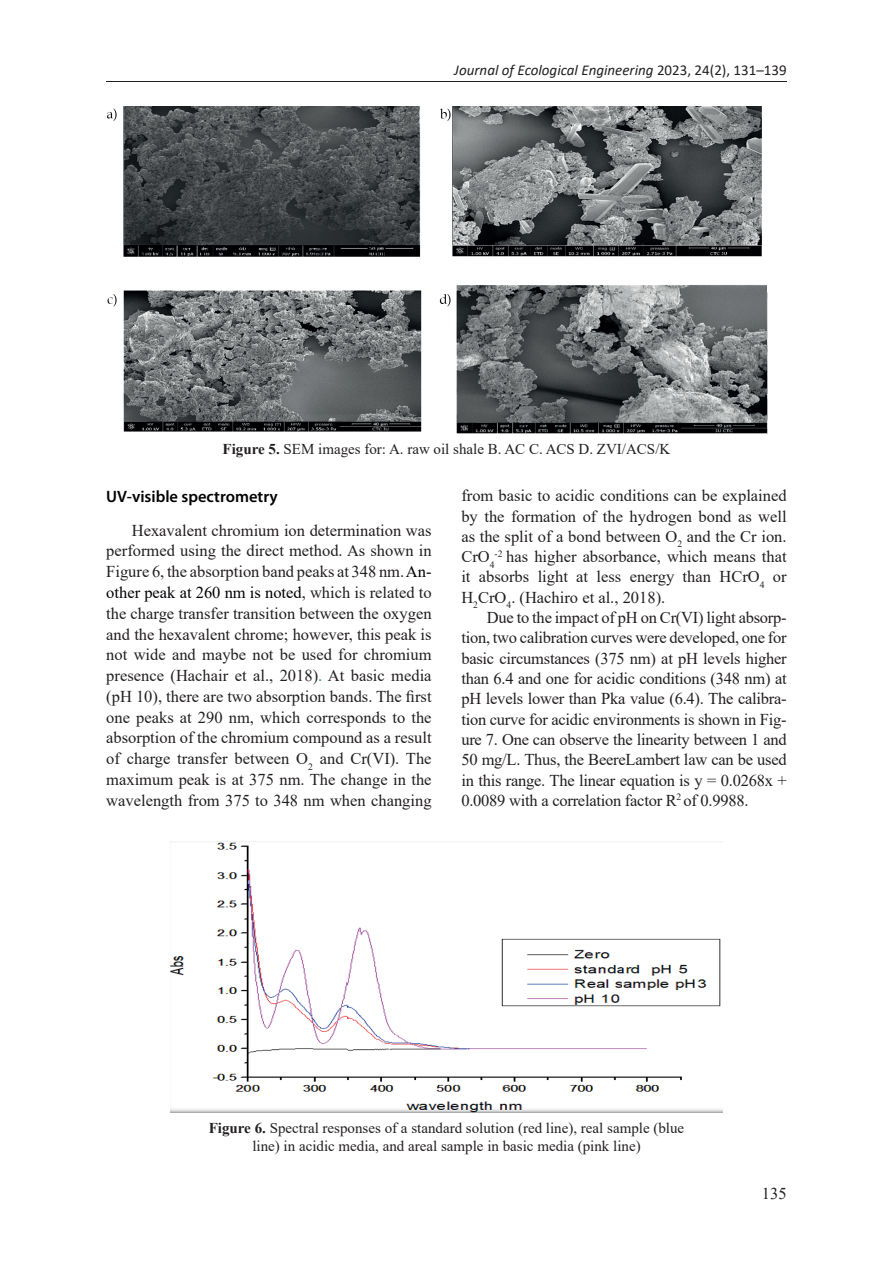
<style>
.page{position:relative;width:893px;height:1263px;background:#fff}
.page>*{position:absolute;margin:0;border:0;box-sizing:border-box;transform-origin:0 0}
.t1{font:16.5px/20.2px "Times New Roman";color:#231f20;text-align:justify}
.t2{font:600 16.5px "Myriad Pro";color:#000001}
.t3{font:15px/18px "Times New Roman";color:#231f20;text-align:center}
.t4{font:italic 15px "Calibri";color:#231f20}
.s1{font-style:normal}
.s2{font-weight:700}
.s3{color:#020206}
.s4{color:#1a82aa}
</style>
<div class="page">
<hr style="left:106px;top:81px;width:681px;height:1px;background:#231f20">
<img style="left:107px;top:106px;width:661px;height:327px">
<img style="left:170px;top:841px;width:553px;height:271px">
<p class="t4" style="left:454px;top:60px;width:334px">Journal of Ecological Engineering <span class="s1">2023, 24(2), 131–139</span></p>
<p class="t3" style="left:223px;top:440px;width:449px"><span class="s2">Figure 5.</span> SEM images for: A. raw oil shale B. AC C. ACS D. ZVI/ACS/K</p>
<p class="t2" style="left:106px;top:486px;width:173px">UV-visible spectrometry</p>
<p class="t1" style="left:106px;top:519px;width:327px;line-height:20.9px;text-indent:26px">Hexavalent chromium ion determination was performed using the direct method. As shown in Figure 6, the absorption band peaks at 348 nm. <span class="s3">An&shy;other peak at 260 nm is noted</span>, which is related to the charge transfer transition between the oxygen and the hexavalent chrome; however, this peak is not wide and maybe not be used for chromium presence (Hachair et al., 2018)<span class="s4">.</span> At basic media (pH 10), there are two absorption bands. The first one peaks at 290 nm, which corresponds to the absorption of the chromium compound as a result of charge transfer between O<sub>2</sub> and Cr(VI). The maximum peak is at 375 nm. The change in the wavelength from 375 to 348 nm when changing</p>
<p class="t1" style="left:461px;top:485px;width:327px">from basic to acidic conditions can be explained by the formation of the hydrogen bond as well as the split of a bond between O<sub>2</sub> and the Cr ion.<br>CrO<sub>4</sub><sup>-2</sup> has higher absorbance, which means that it absorbs light at less energy than HCrO<sub>4</sub> or H<sub>2</sub>CrO<sub>4</sub>. (Hachiro et al., 2018).</p>
<p class="t1" style="left:461px;top:607px;width:327px;text-indent:26px">Due to the impact of pH on Cr(VI) light absorp&shy;tion, two calibration curves were developed, one for basic circumstances (375 nm) at pH levels higher than 6.4 and one for acidic conditions (348 nm) at pH levels lower than Pka value (6.4). The calibra&shy;tion curve for acidic environments is shown in Fig&shy;ure 7. One can observe the linearity between 1 and 50 mg/L. Thus, the BeereLambert law can be used in this range. The linear equation is y = 0.0268x + 0.0089 with a correlation factor R<sup>2</sup> of 0.9988.</p>
<p class="t3" style="left:209px;top:1119px;width:477px"><span class="s2">Figure 6.</span> Spectral responses of a standard solution (red line), real sample (blue line) in acidic media, and areal sample in basic media (pink line)</p>
<p class="t1" style="left:762px;top:1183px;width:26px">135</p>
</div>
